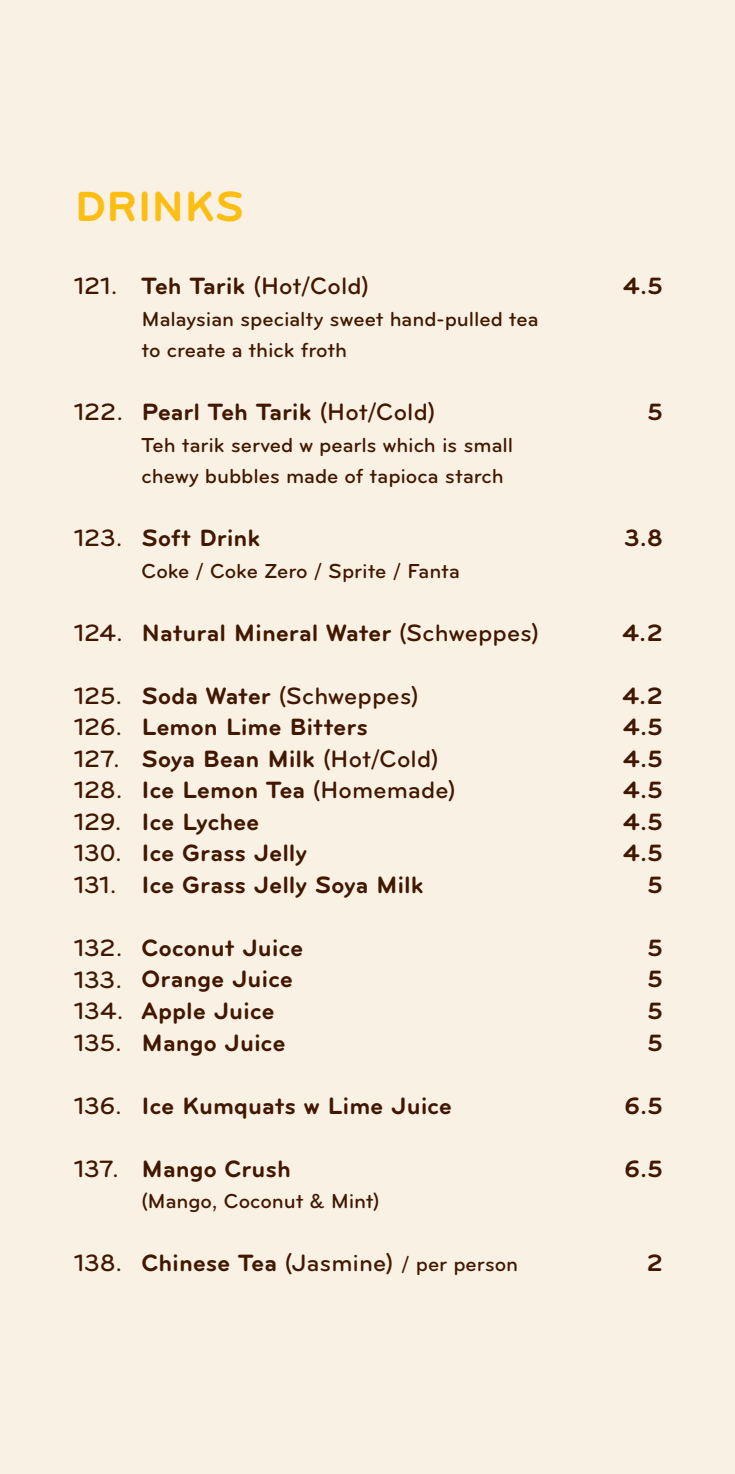
<style>
.page{position:relative;width:735px;height:1474px;background:#fff}
.page>*{position:absolute;margin:0;border:0;box-sizing:border-box;transform-origin:0 0}
.t1{font:700 43.75px "Bryant";letter-spacing:-.01em;color:#fdbe14}
.t2{font:700 24.5px/31.5px "Bryant";color:#411700}
.t3{font:500 24.5px/31.5px "Bryant";letter-spacing:-.005em;color:#411700;text-align:justify}
.t4{font:500 21px/31.5px "Bryant";letter-spacing:-.005em;color:#411700}
.s1{font-weight:700}
.s2{font-weight:500}
.s3{font-weight:500;font-size:21px}
</style>
<div class="page">
<div style="left:0;top:0;width:734px;height:1473px;background:#f8f1e4"></div>
<h1 class="t1" style="left:75px;top:182px;width:171px">DRINKS</h1>
<p class="t3" style="left:75px;top:270px;width:45px">121.</p>
<p class="t3" style="left:141px;top:270px;width:229px"><span class="s1">Teh Tarik</span> (Hot/Cold)</p>
<p class="t4" style="left:141px;top:303px;width:398px">Malaysian specialty sweet hand-pulled tea to create a thick froth</p>
<p class="t2" style="left:623px;top:270px;width:41px">4.5</p>
<p class="t3" style="left:75px;top:396px;width:51px">122.</p>
<p class="t2" style="left:141px;top:396px;width:295px">Pearl Teh Tarik <span class="s2">(Hot/Cold)</span></p>
<p class="t4" style="left:141px;top:429px;width:373px">Teh tarik served w pearls which is small chewy bubbles made of tapioca starch</p>
<p class="t2" style="left:647px;top:396px;width:17px">5</p>
<p class="t3" style="left:75px;top:522px;width:50px">123.</p>
<p class="t2" style="left:141px;top:522px;width:120px">Soft Drink</p>
<p class="t4" style="left:141px;top:555px;width:319px">Coke / Coke Zero / Sprite / Fanta</p>
<p class="t2" style="left:624px;top:522px;width:40px">3.8</p>
<p class="t3" style="left:75px;top:617px;width:50px">124.</p>
<p class="t2" style="left:141px;top:617px;width:398px">Natural Mineral Water <span class="s2">(Schweppes)</span></p>
<p class="t2" style="left:622px;top:617px;width:42px">4.2</p>
<p class="t3" style="left:75px;top:680px;width:50px">125.<br>126.<br>127.<br>128.<br>129.<br>130.<br>131.</p>
<p class="t2" style="left:141px;top:680px;width:315px">Soda Water <span class="s2">(Schweppes)<br></span>Lemon Lime Bitters<br>Soya Bean Milk <span class="s2">(Hot/Cold)<br></span>Ice Lemon Tea <span class="s2">(Homemade)<br></span>Ice Lychee<br>Ice Grass Jelly<br>Ice Grass Jelly Soya Milk</p>
<p class="t2" style="left:622px;top:680px;width:42px;text-align:right">4.2<br>4.5<br>4.5<br>4.5<br>4.5<br>4.5<br>5</p>
<p class="t3" style="left:75px;top:932px;width:51px">132.<br>133.<br>134.<br>135.</p>
<p class="t2" style="left:141px;top:932px;width:163px">Coconut Juice<br>Orange Juice<br>Apple Juice<br>Mango Juice</p>
<p class="t2" style="left:647px;top:932px;width:17px;text-align:justify">5<br>5<br>5<br>5</p>
<p class="t3" style="left:75px;top:1089px;width:49px">136.</p>
<p class="t2" style="left:141px;top:1089px;width:312px">Ice Kumquats w Lime Juice</p>
<p class="t2" style="left:624px;top:1089px;width:40px">6.5</p>
<p class="t3" style="left:75px;top:1152px;width:46px">137.</p>
<p class="t2" style="left:141px;top:1152px;width:151px">Mango Crush</p>
<p class="t4" style="left:141px;top:1185px;width:239px">(Mango, Coconut &amp; Mint)</p>
<p class="t2" style="left:624px;top:1152px;width:40px">6.5</p>
<p class="t3" style="left:75px;top:1247px;width:50px">138.</p>
<p class="t2" style="left:141px;top:1247px;width:378px">Chinese Tea <span class="s2">(Jasmine)</span> <span class="s3">/ per person</span></p>
<p class="t2" style="left:646px;top:1247px;width:18px">2</p>
</div>
